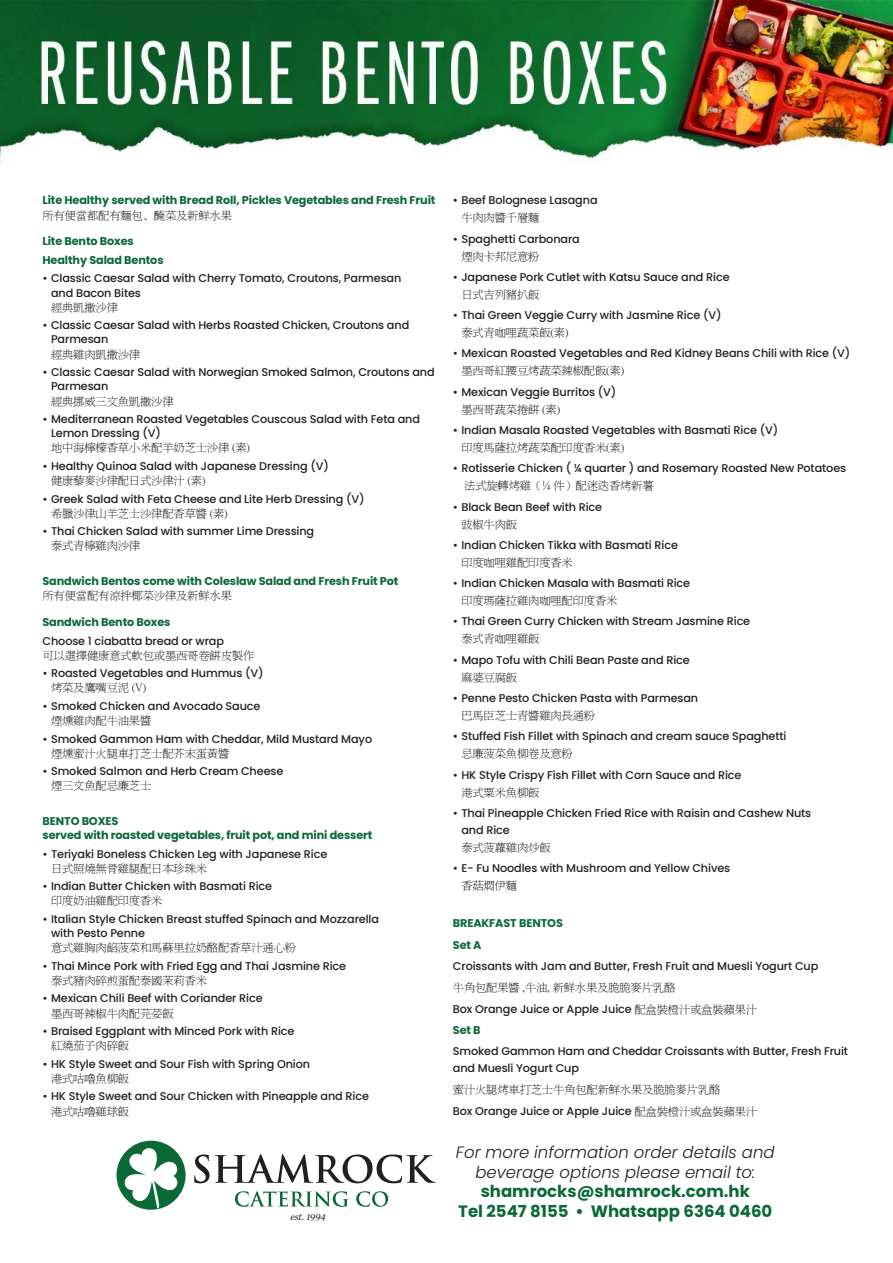
<style>
.page{position:relative;width:893px;height:1263px;background:#fff}
.page>*{position:absolute;margin:0;border:0;box-sizing:border-box;transform-origin:0 0}
.t1{font:italic 300 16.5px/19.5px "Poppins";color:#231f20;text-align:center}
.t2{font:700 16.5px/19.5px "Poppins";color:#0b6938;text-align:center}
.t3{font:500 11.25px/14.2px "Poppins";letter-spacing:-.01em;color:#231f20}
.t4{font:11.25px "P Ming Li U";letter-spacing:-.01em;color:#231f20}
.t5{font:700 11.25px/18.5px "Poppins";letter-spacing:-.01em;color:#0b6938}
.t6{font:italic 9.15px "Georgia";color:#231f20}
.s1{font-family:"P Ming Li U";font-weight:400}
.s2{font-weight:700;color:#0b6938}
</style>
<div class="page">
<img style="left:0;top:0;width:893px;height:166px">
<svg style="left:117px;top:1141px;width:69px;height:69px"></svg>
<svg style="left:194px;top:1154px;width:242px;height:29px"></svg>
<svg style="left:235px;top:1191px;width:114px;height:16px"></svg>
<svg style="left:356px;top:1191px;width:32px;height:16px"></svg>
<p class="t5" style="left:43px;top:191px;width:394px">Lite Healthy served with Bread Roll, Pickles Vegetables and Fresh Fruit</p>
<p class="t4" style="left:43px;top:209px;width:191px">所有便當都配有麵包、醃菜及新鮮水果</p>
<p class="t5" style="left:43px;top:232px;width:123px">Lite Bento Boxes<br>Healthy Salad Bentos</p>
<p class="t3" style="left:51px;top:271px;width:352px;text-indent:-9px">• Classic Caesar Salad with Cherry Tomato, Croutons, Parmesan and Bacon Bites</p>
<p class="t4" style="left:51px;top:302px;width:68px">經典凱撒沙律</p>
<p class="t3" style="left:51px;top:318px;width:360px;text-indent:-9px">• Classic Caesar Salad with Herbs Roasted Chicken, Croutons and<br>Parmesan</p>
<p class="t4" style="left:51px;top:349px;width:91px">經典雞肉凱撒沙律</p>
<p class="t3" style="left:51px;top:365px;width:385px;text-indent:-9px">• Classic Caesar Salad with Norwegian Smoked Salmon, Croutons and<br>Parmesan</p>
<p class="t4" style="left:51px;top:395px;width:124px">經典挪威三文魚凱撒沙律</p>
<p class="t3" style="left:51px;top:412px;width:371px;text-indent:-9px">• Mediterranean Roasted Vegetables Couscous Salad with Feta and<br>Lemon Dressing (V)</p>
<p class="t4" style="left:51px;top:442px;width:201px">地中海檸檬香草小米配羊奶芝士沙律 (素)</p>
<p class="t3" style="left:43px;top:459px;width:288px">• Healthy Quinoa Salad with Japanese Dressing (V)</p>
<p class="t4" style="left:51px;top:475px;width:156px">健康藜麥沙律配日式沙律汁 (素)</p>
<p class="t3" style="left:43px;top:491px;width:324px">• Greek Salad with Feta Cheese and Lite Herb Dressing (V)</p>
<p class="t4" style="left:51px;top:508px;width:178px">希臘沙律山羊芝士沙律配香草醬 (素)</p>
<p class="t3" style="left:43px;top:524px;width:273px">• Thai Chicken Salad with summer Lime Dressing</p>
<p class="t4" style="left:51px;top:540px;width:91px">泰式青檸雞肉沙律</p>
<p class="t5" style="left:43px;top:572px;width:357px">Sandwich Bentos come with Coleslaw Salad and Fresh Fruit Pot</p>
<p class="t4" style="left:43px;top:590px;width:191px">所有便當配有涼拌椰菜沙律及新鮮水果</p>
<p class="t5" style="left:43px;top:613px;width:129px">Sandwich Bento Boxes</p>
<p class="t3" style="left:43px;top:633px;width:183px">Choose 1 ciabatta bread or wrap</p>
<p class="t4" style="left:43px;top:650px;width:213px">可以選擇健康意式軟包或墨西哥卷餅皮製作</p>
<p class="t3" style="left:43px;top:666px;width:223px">• Roasted Vegetables and Hummus (V)</p>
<p class="t4" style="left:51px;top:682px;width:97px">烤菜及鷹嘴豆泥 (V)</p>
<p class="t3" style="left:43px;top:699px;width:220px">• Smoked Chicken and Avocado Sauce</p>
<p class="t4" style="left:51px;top:715px;width:102px">煙燻雞肉配牛油果醬</p>
<p class="t3" style="left:43px;top:731px;width:331px">• Smoked Gammon Ham with Cheddar, Mild Mustard Mayo</p>
<p class="t4" style="left:51px;top:748px;width:180px">煙燻蜜汁火腿車打芝士配芥末蛋黃醬</p>
<p class="t3" style="left:43px;top:764px;width:242px">• Smoked Salmon and Herb Cream Cheese</p>
<p class="t4" style="left:51px;top:780px;width:102px">煙三文魚配忌廉芝士</p>
<p class="t5" style="left:43px;top:814px;width:331px;line-height:14.2px">BENTO BOXES<br>served with roasted vegetables, fruit pot, and mini dessert</p>
<p class="t3" style="left:43px;top:846px;width:286px">• Teriyaki Boneless Chicken Leg with Japanese Rice</p>
<p class="t4" style="left:51px;top:863px;width:158px">日式照燒無骨雞腿配日本珍珠米</p>
<p class="t3" style="left:43px;top:879px;width:231px">• Indian Butter Chicken with Basmati Rice</p>
<p class="t4" style="left:51px;top:895px;width:113px">印度奶油雞配印度香米</p>
<p class="t3" style="left:51px;top:912px;width:330px;text-indent:-9px">• Italian Style Chicken Breast stuffed Spinach and Mozzarella with Pesto Penne</p>
<p class="t4" style="left:51px;top:942px;width:247px">意式雞胸肉餡菠菜和馬蘇里拉奶酪配香草汁通心粉</p>
<p class="t3" style="left:43px;top:959px;width:305px">• Thai Mince Pork with Fried Egg and Thai Jasmine Rice</p>
<p class="t4" style="left:51px;top:975px;width:158px">泰式豬肉碎煎蛋配泰國茉莉香米</p>
<p class="t3" style="left:43px;top:991px;width:222px">• Mexican Chili Beef with Coriander Rice</p>
<p class="t4" style="left:51px;top:1007px;width:124px">墨西哥辣椒牛肉配芫荽飯</p>
<p class="t3" style="left:43px;top:1024px;width:253px">• Braised Eggplant with Minced Pork with Rice</p>
<p class="t4" style="left:51px;top:1040px;width:80px">紅燒茄子肉碎飯</p>
<p class="t3" style="left:43px;top:1057px;width:269px">• HK Style Sweet and Sour Fish with Spring Onion</p>
<p class="t4" style="left:51px;top:1073px;width:80px">港式咕嚕魚柳飯</p>
<p class="t3" style="left:43px;top:1089px;width:328px">• HK Style Sweet and Sour Chicken with Pineapple and Rice</p>
<p class="t4" style="left:51px;top:1105px;width:80px">港式咕嚕雞球飯</p>
<p class="t6" style="left:290px;top:1211px;width:37px">est. 1994</p>
<p class="t3" style="left:453px;top:193px;width:146px">• Beef Bolognese Lasagna</p>
<p class="t4" style="left:461px;top:212px;width:80px">牛肉肉醬千層麵</p>
<p class="t3" style="left:453px;top:232px;width:128px">• Spaghetti Carbonara</p>
<p class="t4" style="left:461px;top:251px;width:80px">煙肉卡邦尼意粉</p>
<p class="t3" style="left:453px;top:270px;width:278px">• Japanese Pork Cutlet with Katsu Sauce and Rice</p>
<p class="t4" style="left:461px;top:289px;width:80px">日式吉列豬扒飯</p>
<p class="t3" style="left:453px;top:308px;width:270px">• Thai Green Veggie Curry with Jasmine Rice (V)</p>
<p class="t4" style="left:461px;top:327px;width:109px">泰式青咖哩蔬菜飯(素)</p>
<p class="t3" style="left:453px;top:346px;width:399px">• Mexican Roasted Vegetables and Red Kidney Beans Chili with Rice (V)</p>
<p class="t4" style="left:461px;top:365px;width:164px">墨西哥紅腰豆烤蔬菜辣椒配飯(素)</p>
<p class="t3" style="left:453px;top:385px;width:165px">• Mexican Veggie Burritos (V)</p>
<p class="t4" style="left:461px;top:404px;width:100px">墨西哥蔬菜捲餅 (素)</p>
<p class="t3" style="left:453px;top:423px;width:327px">• Indian Masala Roasted Vegetables with Basmati Rice (V)</p>
<p class="t4" style="left:461px;top:442px;width:164px">印度馬薩拉烤蔬菜配印度香米(素)</p>
<p class="t3" style="left:453px;top:461px;width:395px">• Rotisserie Chicken ( ¼ quarter ) and Rosemary Roasted New Potatoes</p>
<p class="t4" style="left:464px;top:480px;width:191px">法式旋轉烤雞（¼ 件）配迷迭香烤新薯</p>
<p class="t3" style="left:453px;top:500px;width:151px">• Black Bean Beef with Rice</p>
<p class="t4" style="left:461px;top:519px;width:57px">豉椒牛肉飯</p>
<p class="t3" style="left:453px;top:538px;width:227px">• Indian Chicken Tikka with Basmati Rice</p>
<p class="t4" style="left:461px;top:557px;width:113px">印度咖哩雞配印度香米</p>
<p class="t3" style="left:453px;top:576px;width:239px">• Indian Chicken Masala with Basmati Rice</p>
<p class="t4" style="left:461px;top:595px;width:158px">印度瑪薩拉雞肉咖哩配印度香米</p>
<p class="t3" style="left:453px;top:614px;width:299px">• Thai Green Curry Chicken with Stream Jasmine Rice</p>
<p class="t4" style="left:461px;top:633px;width:80px">泰式青咖哩雞飯</p>
<p class="t3" style="left:453px;top:653px;width:238px">• Mapo Tofu with Chili Bean Paste and Rice</p>
<p class="t4" style="left:461px;top:672px;width:57px">麻婆豆腐飯</p>
<p class="t3" style="left:453px;top:691px;width:247px">• Penne Pesto Chicken Pasta with Parmesan</p>
<p class="t4" style="left:461px;top:710px;width:135px">巴馬臣芝士青醬雞肉長通粉</p>
<p class="t3" style="left:453px;top:729px;width:335px">• Stuffed Fish Fillet with Spinach and cream sauce Spaghetti</p>
<p class="t4" style="left:461px;top:748px;width:113px">忌廉菠菜魚柳卷及意粉</p>
<p class="t3" style="left:453px;top:767px;width:290px">• HK Style Crispy Fish Fillet with Corn Sauce and Rice</p>
<p class="t4" style="left:461px;top:786px;width:80px">港式粟米魚柳飯</p>
<p class="t3" style="left:461px;top:804px;width:351px;line-height:17px;text-indent:-9px">• Thai Pineapple Chicken Fried Rice with Raisin and Cashew Nuts and Rice</p>
<p class="t4" style="left:461px;top:842px;width:91px">泰式菠蘿雞肉炒飯</p>
<p class="t3" style="left:453px;top:861px;width:279px">• E- Fu Noodles with Mushroom and Yellow Chives</p>
<p class="t4" style="left:461px;top:880px;width:57px">香菇燜伊麵</p>
<p class="t5" style="left:453px;top:913px;width:112px;line-height:21.3px">BREAKFAST BENTOS<br>Set A</p>
<p class="t3" style="left:453px;top:959px;width:367px">Croissants with Jam and Butter, Fresh Fruit and Muesli Yogurt Cup</p>
<p class="t4" style="left:453px;top:982px;width:224px">牛角包配果醬 ,牛油, 新鮮水果及脆脆麥片乳酪</p>
<p class="t3" style="left:453px;top:998px;width:306px;line-height:21.3px">Box Orange Juice or Apple Juice <span class="s1">配盒裝橙汁或盒裝蘋果汁<br></span><span class="s2">Set B</span></p>
<p class="t3" style="left:453px;top:1043px;width:397px;line-height:17px">Smoked Gammon Ham and Cheddar Croissants with Butter, Fresh Fruit and Muesli Yogurt Cup</p>
<p class="t4" style="left:453px;top:1084px;width:269px">蜜汁火腿烤車打芝士牛角包配新鮮水果及脆脆麥片乳酪</p>
<p class="t3" style="left:453px;top:1103px;width:306px">Box Orange Juice or Apple Juice <span class="s1">配盒裝橙汁或盒裝蘋果汁</span></p>
<h1 class="t1" style="left:456px;top:1142px;width:320px">For more information order details and beverage options please email to:</h1>
<h1 class="t2" style="left:458px;top:1181px;width:316px">shamrocks@shamrock.com.hk<br>Tel 2547 8155 • Whatsapp 6364 0460</h1>
</div>
